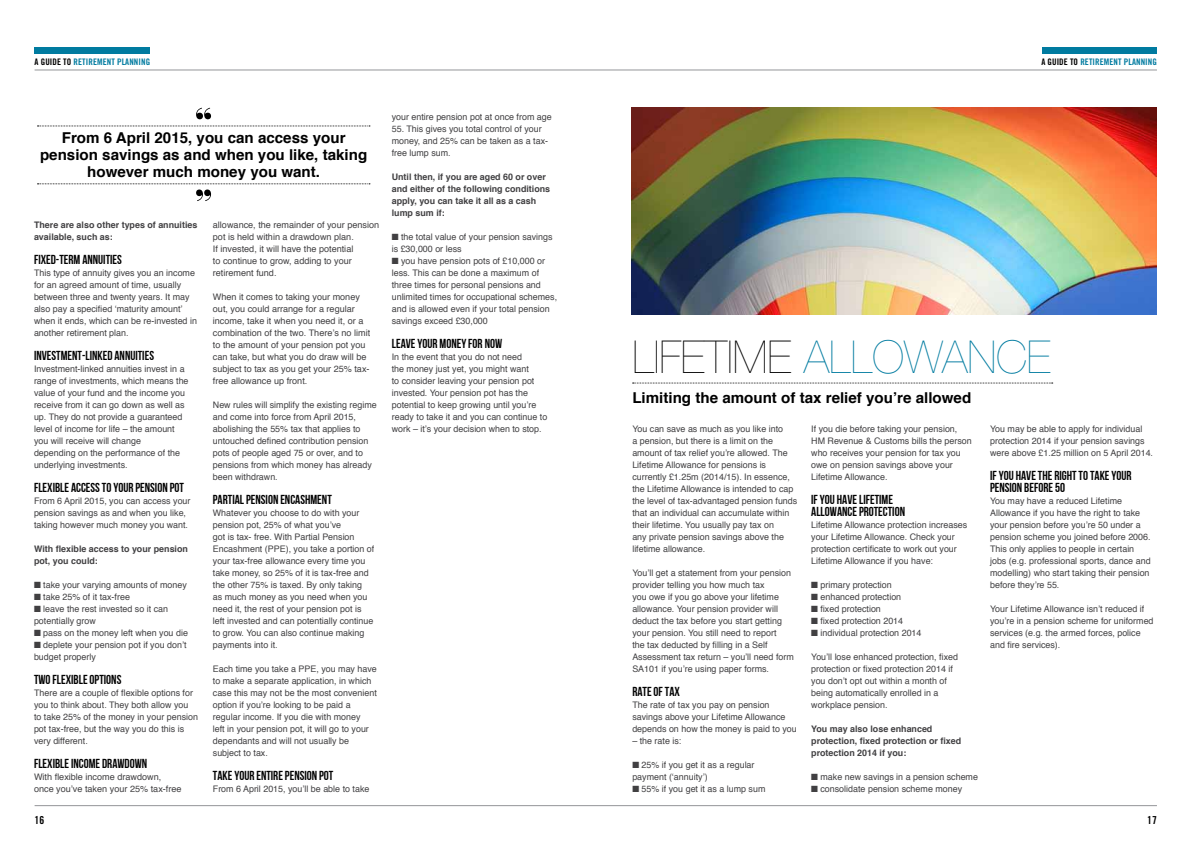
<style>
.page{position:relative;width:1191px;height:842px;background:#fff}
.page>*{position:absolute;margin:0;border:0;box-sizing:border-box;transform-origin:0 0}
.t1{font:200 45.4px "Helvetica Neue";color:#007ba0}
.t2{font:700 15px/17.3px "Helvetica";color:#000;text-align:center}
.t3{font:13px/12px "Bebas Neue";color:#000}
.t4{font:11px "Trade Gothic Bold Cond Twenty";color:#000}
.t5{font:9px/12px "Helvetica";color:#414042}
.t6{font:700 9px/12px "Helvetica";color:#414042}
.t7{font:9px "Trade Gothic Bold Cond Twenty";letter-spacing:.01em;color:#007ba0}
.s1{color:#000}
</style>
<div class="page">
<hr style="left:35px;top:805px;width:1122px;height:1px;background:#939598">
<div style="left:34px;top:47px;width:116px;height:6px;background:#007ba0"></div>
<div style="left:1042px;top:47px;width:115px;height:6px;background:#007ba0"></div>
<hr style="left:35px;top:70px;width:1122px;height:1px;background:#939598">
<svg style="left:196px;top:108px;width:15px;height:11px"></svg>
<svg style="left:37px;top:126px;width:333px;height:1px"></svg>
<svg style="left:37px;top:184px;width:333px;height:17px"></svg>
<svg style="left:632px;top:383px;width:420px;height:1px"></svg>
<img style="left:631px;top:108px;width:526px;height:207px">
<p class="t7" style="left:35px;top:56px;width:117px"><span class="s1">A GUIDE TO</span> RETIREMENT PLANNING</p>
<p class="t7" style="left:1041px;top:56px;width:117px"><span class="s1">A GUIDE TO</span> RETIREMENT PLANNING</p>
<h2 class="t2" style="left:40px;top:129px;width:329px">From 6 April 2015, you can access your pension savings as and when you like, taking however much money you want.</h2>
<p class="t6" style="left:34px;top:219px;width:165px">There are also other types of annuities available, such as:</p>
<h3 class="t3" style="left:34px;top:253px;width:89px">FIXED-TERM ANNUITIES</h3>
<p class="t5" style="left:34px;top:267px;width:164px">This type of annuity gives you an income for an agreed amount of time, usually between three and twenty years. It may also pay a specified ‘maturity amount’ when it ends, which can be re-invested in another retirement plan.</p>
<h3 class="t3" style="left:34px;top:349px;width:122px">INVESTMENT-LINKED ANNUITIES</h3>
<p class="t5" style="left:34px;top:363px;width:156px">Investment-linked annuities invest in a range of investments, which means the value of your fund and the income you receive from it can go down as well as up. They do not provide a guaranteed level of income for life – the amount you will receive will change<br>depending on the performance of the underlying investments.</p>
<h3 class="t3" style="left:34px;top:481px;width:151px">FLEXIBLE ACCESS TO YOUR PENSION POT</h3>
<p class="t5" style="left:34px;top:495px;width:158px">From 6 April 2015, you can access your pension savings as and when you like, taking however much money you want.</p>
<p class="t6" style="left:34px;top:543px;width:155px">With flexible access to your pension pot, you could:</p>
<p class="t5" style="left:34px;top:579px;width:154px">■ take your varying amounts of money</p>
<p class="t5" style="left:34px;top:591px;width:97px">■ take 25% of it tax-free</p>
<p class="t5" style="left:34px;top:603px;width:136px">■ leave the rest invested so it can potentially grow</p>
<p class="t5" style="left:34px;top:627px;width:155px">■ pass on the money left when you die</p>
<p class="t5" style="left:34px;top:639px;width:154px">■ deplete your pension pot if you don’t budget properly</p>
<h3 class="t3" style="left:34px;top:673px;width:89px">TWO FLEXIBLE OPTIONS</h3>
<p class="t5" style="left:34px;top:687px;width:165px">There are a couple of flexible options for you to think about. They both allow you to take 25% of the money in your pension pot tax-free, but the way you do this is very different.</p>
<h3 class="t3" style="left:34px;top:757px;width:115px">FLEXIBLE INCOME DRAWDOWN</h3>
<p class="t5" style="left:34px;top:771px;width:149px">With flexible income drawdown, once you’ve taken your 25% tax-free</p>
<p class="t5" style="left:213px;top:219px;width:168px">allowance, the remainder of your pension pot is held within a drawdown plan.<br>If invested, it will have the potential<br>to continue to grow, adding to your retirement fund.</p>
<p class="t5" style="left:213px;top:291px;width:159px">When it comes to taking your money out, you could arrange for a regular income, take it when you need it, or a combination of the two. There’s no limit to the amount of your pension pot you can take, but what you do draw will be subject to tax as you get your 25% tax&shy;free allowance up front.</p>
<p class="t5" style="left:213px;top:399px;width:165px">New rules will simplify the existing regime and come into force from April 2015, abolishing the 55% tax that applies to untouched defined contribution pension pots of people aged 75 or over, and to pensions from which money has already been withdrawn.</p>
<h3 class="t3" style="left:213px;top:493px;width:120px">PARTIAL PENSION ENCASHMENT</h3>
<p class="t5" style="left:213px;top:507px;width:163px">Whatever you choose to do with your pension pot, 25% of what you’ve<br>got is tax- free. With Partial Pension Encashment (PPE), you take a portion of your tax-free allowance every time you take money, so 25% of it is tax-free and the other 75% is taxed. By only taking<br>as much money as you need when you need it, the rest of your pension pot is left invested and can potentially continue to grow. You can also continue making payments into it.</p>
<p class="t5" style="left:213px;top:663px;width:165px">Each time you take a PPE, you may have to make a separate application, in which case this may not be the most convenient option if you’re looking to be paid a regular income. If you die with money<br>left in your pension pot, it will go to your dependants and will not usually be subject to tax.</p>
<h3 class="t3" style="left:213px;top:769px;width:122px">TAKE YOUR ENTIRE PENSION POT</h3>
<p class="t5" style="left:213px;top:783px;width:158px">From 6 April 2015, you’ll be able to take</p>
<p class="t5" style="left:392px;top:111px;width:161px">your entire pension pot at once from age</p>
<p class="t5" style="left:392px;top:123px;width:158px">55. This gives you total control of your money, and 25% can be taken as a tax&shy;free lump sum.</p>
<p class="t6" style="left:392px;top:171px;width:160px">Until then, if you are aged 60 or over and either of the following conditions apply, you can take it all as a cash lump sum if:</p>
<p class="t5" style="left:392px;top:231px;width:162px">■ the total value of your pension savings is £30,000 or less</p>
<p class="t5" style="left:392px;top:255px;width:167px">■ you have pension pots of £10,000 or less. This can be done a maximum of three times for personal pensions and unlimited times for occupational schemes, and is allowed even if your total pension savings exceed £30,000</p>
<h3 class="t3" style="left:392px;top:337px;width:112px">LEAVE YOUR MONEY FOR NOW</h3>
<p class="t5" style="left:392px;top:351px;width:157px">In the event that you do not need<br>the money just yet, you might want<br>to consider leaving your pension pot invested. Your pension pot has the potential to keep growing until you’re ready to take it and you can continue to work – it’s your decision when to stop.</p>
<h1 class="t1" style="left:632px;top:331px;width:420px"><span class="s1">LIFETIME</span> ALLOWANCE</h1>
<h2 class="t2" style="left:632px;top:389px;width:340px">Limiting the amount of tax relief you’re allowed</h2>
<p class="t5" style="left:632px;top:423px;width:166px">You can save as much as you like into<br>a pension, but there is a limit on the amount of tax relief you’re allowed. The Lifetime Allowance for pensions is currently £1.25m (2014/15). In essence, the Lifetime Allowance is intended to cap the level of tax-advantaged pension funds that an individual can accumulate within their lifetime. You usually pay tax on<br>any private pension savings above the lifetime allowance.</p>
<p class="t5" style="left:632px;top:567px;width:163px">You’ll get a statement from your pension provider telling you how much tax<br>you owe if you go above your lifetime allowance. Your pension provider will deduct the tax before you start getting your pension. You still need to report<br>the tax deducted by filling in a Self Assessment tax return – you’ll need form SA101 if you’re using paper forms.</p>
<h3 class="t3" style="left:632px;top:685px;width:49px">RATE OF TAX</h3>
<p class="t5" style="left:632px;top:699px;width:166px">The rate of tax you pay on pension savings above your Lifetime Allowance depends on how the money is paid to you</p>
<p class="t5" style="left:632px;top:735px;width:51px">– the rate is:</p>
<p class="t5" style="left:632px;top:759px;width:124px">■ 25% if you get it as a regular payment (‘annuity’)</p>
<p class="t5" style="left:632px;top:783px;width:135px">■ 55% if you get it as a lump sum</p>
<p class="t5" style="left:811px;top:423px;width:162px">If you die before taking your pension, HM Revenue &amp; Customs bills the person who receives your pension for tax you owe on pension savings above your Lifetime Allowance.</p>
<h3 class="t3" style="left:811px;top:493px;width:95px">IF YOU HAVE LIFETIME<br>ALLOWANCE PROTECTION</h3>
<p class="t5" style="left:811px;top:519px;width:157px">Lifetime Allowance protection increases your Lifetime Allowance. Check your protection certificate to work out your Lifetime Allowance if you have:</p>
<p class="t5" style="left:811px;top:579px;width:82px">■ primary protection</p>
<p class="t5" style="left:811px;top:591px;width:91px">■ enhanced protection</p>
<p class="t5" style="left:811px;top:603px;width:71px">■ fixed protection</p>
<p class="t5" style="left:811px;top:615px;width:93px">■ fixed protection 2014</p>
<p class="t5" style="left:811px;top:627px;width:112px">■ individual protection 2014</p>
<p class="t5" style="left:811px;top:651px;width:148px">You’ll lose enhanced protection, fixed protection or fixed protection 2014 if you don’t opt out within a month of being automatically enrolled in a workplace pension.</p>
<p class="t6" style="left:811px;top:723px;width:152px">You may also lose enhanced protection, fixed protection or fixed protection 2014 if you:</p>
<p class="t5" style="left:811px;top:771px;width:168px">■ make new savings in a pension scheme</p>
<p class="t5" style="left:811px;top:783px;width:152px">■ consolidate pension scheme money</p>
<p class="t5" style="left:990px;top:423px;width:164px">You may be able to apply for individual protection 2014 if your pension savings were above £1.25 million on 5 April 2014.</p>
<h3 class="t3" style="left:990px;top:469px;width:143px">IF YOU HAVE THE RIGHT TO TAKE YOUR<br>PENSION BEFORE 50</h3>
<p class="t5" style="left:990px;top:495px;width:162px">You may have a reduced Lifetime Allowance if you have the right to take your pension before you’re 50 under a pension scheme you joined before 2006.<br>This only applies to people in certain jobs (e.g. professional sports, dance and modelling) who start taking their pension before they’re 55.</p>
<p class="t5" style="left:990px;top:603px;width:165px">Your Lifetime Allowance isn’t reduced if you’re in a pension scheme for uniformed services (e.g. the armed forces, police and fire services).</p>
<p class="t4" style="left:35px;top:813px;width:11px">16</p>
<p class="t4" style="left:1147px;top:813px;width:11px">17</p>
</div>
